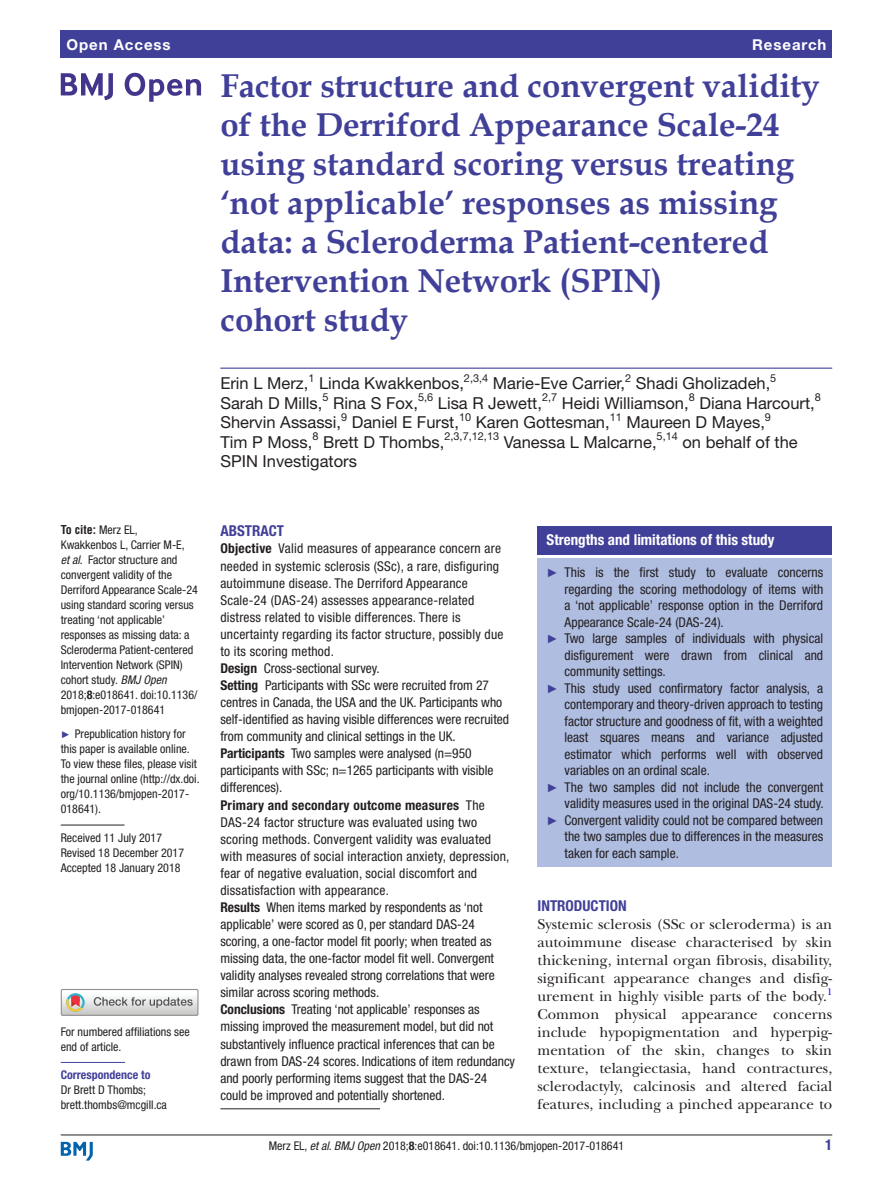
<style>
.page{position:relative;width:893px;height:1191px;background:#fff}
.page>*{position:absolute;margin:0;border:0;box-sizing:border-box;transform-origin:0 0}
.t1{font:700 33px/39px "Book Antiqua";color:#414099}
.t2{font:16.5px/19.5px "Helvetica Neue LT Std";color:#231f20}
.t3{font:15px/18px "New Baskerville";color:#231f20;text-align:justify}
.t4{font:700 condensed 15px "Helvetica Neue LT Std";color:#fff}
.t5{font:700 condensed 15px "Helvetica Neue LT Std";color:#414099}
.t6{font:700 15px "Helvetica Neue LT Std";letter-spacing:.065em;color:#fff}
.t7{font:condensed 13.5px/17.1px "Helvetica Neue LT Std";color:#231f20}
.t8{font:condensed 12px/15px "Helvetica Neue LT Std";color:#231f20}
.t9{font:700 condensed 12px "Helvetica Neue LT Std";color:#414099}
.t10{font:700 condensed 12px "Helvetica LT Std";color:#231f20}
.t11{font:10.95px "Helvetica Neue LT Std";color:#231f20}
.t12{font:9.9px "New Baskerville";color:#00f}
.s1{font-family:"Helvetica Neue LT Std";font-weight:400}
.s2{font-style:italic}
.s3{font-weight:700}
.s4{font-family:"Arial";font-stretch:normal;font-size:9.75px;color:#414099}
.s5{font-family:"Arial";font-stretch:normal;font-size:12px;color:#414099}
</style>
<div class="page">
<hr style="left:61px;top:1134px;width:771px;height:1px;background:#231f20">
<svg style="left:61px;top:1141px;width:32px;height:19px"></svg>
<div style="left:61px;top:31px;width:771px;height:27px;background:#414099"></div>
<hr style="left:220px;top:367px;width:612px;height:2px;background:#414099">
<hr style="left:61px;top:824px;width:64px;height:1px;background:#231f20">
<hr style="left:61px;top:1062px;width:64px;height:1px;background:#414099">
<svg style="left:61px;top:73px;width:52px;height:27px"></svg>
<svg style="left:125px;top:73px;width:76px;height:29px"></svg>
<div style="left:61px;top:989px;width:138px;height:27px;border:1px solid #969090"></div>
<svg style="left:61px;top:989px;width:137px;height:26px"></svg>
<hr style="left:220px;top:1108px;width:160px;height:1px;background:#231f20">
<div style="left:538px;top:526px;width:294px;height:28px;background:#414099"></div>
<div style="left:538px;top:558px;width:294px;height:308px;background:#afbde1"></div>
<p class="t6" style="left:66px;top:35px;width:106px">Open Access</p>
<p class="t6" style="left:752px;top:35px;width:76px">Research</p>
<p class="t1" style="left:220px;top:66px;width:601px">Factor structure and convergent validity of the Derriford Appearance Scale-24 using standard scoring versus treating ‘not applicable’ responses as missing data: a Scleroderma Patient-centered Intervention Network (SPIN)<br>cohort study</p>
<p class="t2" style="left:220px;top:373px;width:89px">Erin L Merz,</p>
<p class="t11" style="left:308px;top:371px;width:8px">1</p>
<p class="t2" style="left:319px;top:373px;width:146px">Linda Kwakkenbos,</p>
<p class="t11" style="left:464px;top:371px;width:26px">2,3,4</p>
<p class="t2" style="left:493px;top:373px;width:134px">Marie-Eve Carrier,</p>
<p class="t11" style="left:625px;top:371px;width:8px">2</p>
<p class="t2" style="left:636px;top:373px;width:136px">Shadi Gholizadeh,</p>
<p class="t11" style="left:770px;top:371px;width:8px">5</p>
<p class="t2" style="left:220px;top:393px;width:104px">Sarah D Mills,</p>
<p class="t11" style="left:322px;top:391px;width:8px">5</p>
<p class="t2" style="left:333px;top:393px;width:86px">Rina S Fox,</p>
<p class="t11" style="left:418px;top:391px;width:17px">5,6</p>
<p class="t2" style="left:438px;top:393px;width:106px">Lisa R Jewett,</p>
<p class="t11" style="left:542px;top:391px;width:17px">2,7</p>
<p class="t2" style="left:562px;top:393px;width:128px">Heidi Williamson,</p>
<p class="t11" style="left:689px;top:391px;width:8px">8</p>
<p class="t2" style="left:699px;top:393px;width:117px">Diana Harcourt,</p>
<p class="t11" style="left:815px;top:391px;width:8px">8</p>
<p class="t2" style="left:220px;top:412px;width:122px">Shervin Assassi,</p>
<p class="t11" style="left:341px;top:410px;width:8px">9</p>
<p class="t2" style="left:352px;top:412px;width:109px">Daniel E Furst,</p>
<p class="t11" style="left:459px;top:410px;width:14px">10</p>
<p class="t2" style="left:476px;top:412px;width:135px">Karen Gottesman,</p>
<p class="t11" style="left:610px;top:410px;width:14px">11</p>
<p class="t2" style="left:626px;top:412px;width:140px">Maureen D Mayes,</p>
<p class="t11" style="left:765px;top:410px;width:8px">9</p>
<p class="t2" style="left:220px;top:432px;width:579px">Tim P Moss,<sup>8</sup> Brett D Thombs,<sup>2,3,7,12,13</sup> Vanessa L Malcarne,<sup>5,14</sup> on behalf of the<br>SPIN Investigators</p>
<p class="t10" style="left:61px;top:522px;width:79px">To cite: <span class="s1">Merz EL,</span></p>
<p class="t8" style="left:61px;top:537px;width:139px">Kwakkenbos L, Carrier M-E,<br><span class="s2">et al</span>. Factor structure and convergent validity of the<br>Derriford Appearance Scale-24 using standard scoring versus treating ‘not applicable’ responses as missing data: a<br>Scleroderma Patient-centered<br>Intervention Network (SPIN) cohort study. <span class="s2">BMJ Open<br></span>2018;<span class="s3">8</span>:e018641. doi:10.1136/ bmjopen-2017-018641</p>
<p class="t8" style="left:61px;top:726px;width:140px"><span class="s4">►</span> Prepublication history for this paper is available online.<br>To view these files, please visit the journal online (http://dx.doi. org/10.1136/bmjopen-2017-<br>018641).</p>
<p class="t8" style="left:61px;top:830px;width:125px">Received 11 July 2017<br>Revised 18 December 2017<br>Accepted 18 January 2018</p>
<p class="t8" style="left:61px;top:1024px;width:130px">For numbered affiliations see end of article.</p>
<p class="t9" style="left:61px;top:1067px;width:91px">Correspondence to</p>
<p class="t8" style="left:61px;top:1082px;width:108px">Dr Brett D Thombs; brett.thombs@mcgill.ca</p>
<p class="t5" style="left:220px;top:522px;width:65px">Abstract</p>
<p class="t7" style="left:220px;top:540px;width:296px"><span class="s3">Objective</span> Valid measures of appearance concern are needed in systemic sclerosis (SSc), a rare, disfiguring autoimmune disease. The Derriford Appearance Scale-24 (DAS-24) assesses appearance-related distress related to visible differences. There is uncertainty regarding its factor structure, possibly due to its scoring method.<br><span class="s3">Design</span> Cross-sectional survey.<br><span class="s3">Setting</span> Participants with SSc were recruited from 27 centres in Canada, the USA and the UK. Participants who self-identified as having visible differences were recruited from community and clinical settings in the UK.<br><span class="s3">Participants</span> Two samples were analysed (n=950 participants with SSc; n=1265 participants with visible differences).<br><span class="s3">Primary and secondary outcome measures</span> The DAS-24 factor structure was evaluated using two scoring methods. Convergent validity was evaluated with measures of social interaction anxiety, depression, fear of negative evaluation, social discomfort and dissatisfaction with appearance.<br><span class="s3">Results</span> When items marked by respondents as ‘not applicable’ were scored as 0, per standard DAS-24 scoring, a one-factor model fit poorly; when treated as missing data, the one-factor model fit well. Convergent validity analyses revealed strong correlations that were similar across scoring methods.<br><span class="s3">Conclusions</span> Treating ‘not applicable’ responses as missing improved the measurement model, but did not substantively influence practical inferences that can be drawn from DAS-24 scores. Indications of item redundancy and poorly performing items suggest that the DAS-24 could be improved and potentially shortened.</p>
<p class="t4" style="left:547px;top:531px;width:229px">Strengths and limitations of this study</p>
<p class="t7" style="left:547px;top:564px;width:278px"><span class="s5">►</span> This is the first study to evaluate concerns</p>
<p class="t7" style="left:565px;top:580px;width:260px">regarding the scoring methodology of items with</p>
<p class="t7" style="left:565px;top:597px;width:260px">a ‘not applicable’ response option in the Derriford</p>
<p class="t7" style="left:565px;top:613px;width:161px">Appearance Scale-24 (DAS-24).</p>
<p class="t7" style="left:547px;top:630px;width:278px"><span class="s5">►</span> Two large samples of individuals with physical</p>
<p class="t7" style="left:565px;top:646px;width:260px">disfigurement were drawn from clinical and</p>
<p class="t7" style="left:565px;top:663px;width:103px">community settings.</p>
<p class="t7" style="left:547px;top:679px;width:278px"><span class="s5">►</span> This study used confirmatory factor analysis, a</p>
<p class="t7" style="left:565px;top:696px;width:260px">contemporary and theory-driven approach to testing</p>
<p class="t7" style="left:565px;top:712px;width:260px">factor structure and goodness of fit, with a weighted</p>
<p class="t7" style="left:565px;top:729px;width:260px">least squares means and variance adjusted</p>
<p class="t7" style="left:565px;top:745px;width:260px">estimator which performs well with observed</p>
<p class="t7" style="left:565px;top:762px;width:147px">variables on an ordinal scale.</p>
<p class="t7" style="left:547px;top:778px;width:278px"><span class="s5">►</span> The two samples did not include the convergent</p>
<p class="t7" style="left:565px;top:795px;width:261px">validity measures used in the original DAS-24 study.</p>
<p class="t7" style="left:547px;top:811px;width:278px"><span class="s5">►</span> Convergent validity could not be compared between</p>
<p class="t7" style="left:565px;top:828px;width:260px">the two samples due to differences in the measures</p>
<p class="t7" style="left:565px;top:844px;width:116px">taken for each sample.</p>
<p class="t5" style="left:538px;top:897px;width:91px">Introduction</p>
<p class="t3" style="left:538px;top:915px;width:296px">Systemic sclerosis (SSc or scleroderma) is an autoimmune disease characterised by skin thickening, internal organ fibrosis, disability, significant appearance changes and disfig&shy;urement in highly visible parts of the body.</p>
<p class="t12" style="left:827px;top:985px;width:7px">1</p>
<p class="t3" style="left:538px;top:1005px;width:296px">Common physical appearance concerns include hypopigmentation and hyperpig&shy;mentation of the skin, changes to skin texture, telangiectasia, hand contractures, sclerodactyly, calcinosis and altered facial features, including a pinched appearance to</p>
<p class="t8" style="left:269px;top:1137px;width:357px">Merz EL, <span class="s2">et al</span>. <span class="s2">BMJ Open</span> 2018;<span class="s3">8</span>:e018641. doi:10.1136/bmjopen-2017-018641</p>
<p class="t5" style="left:825px;top:1135px;width:9px">1</p>
</div>
